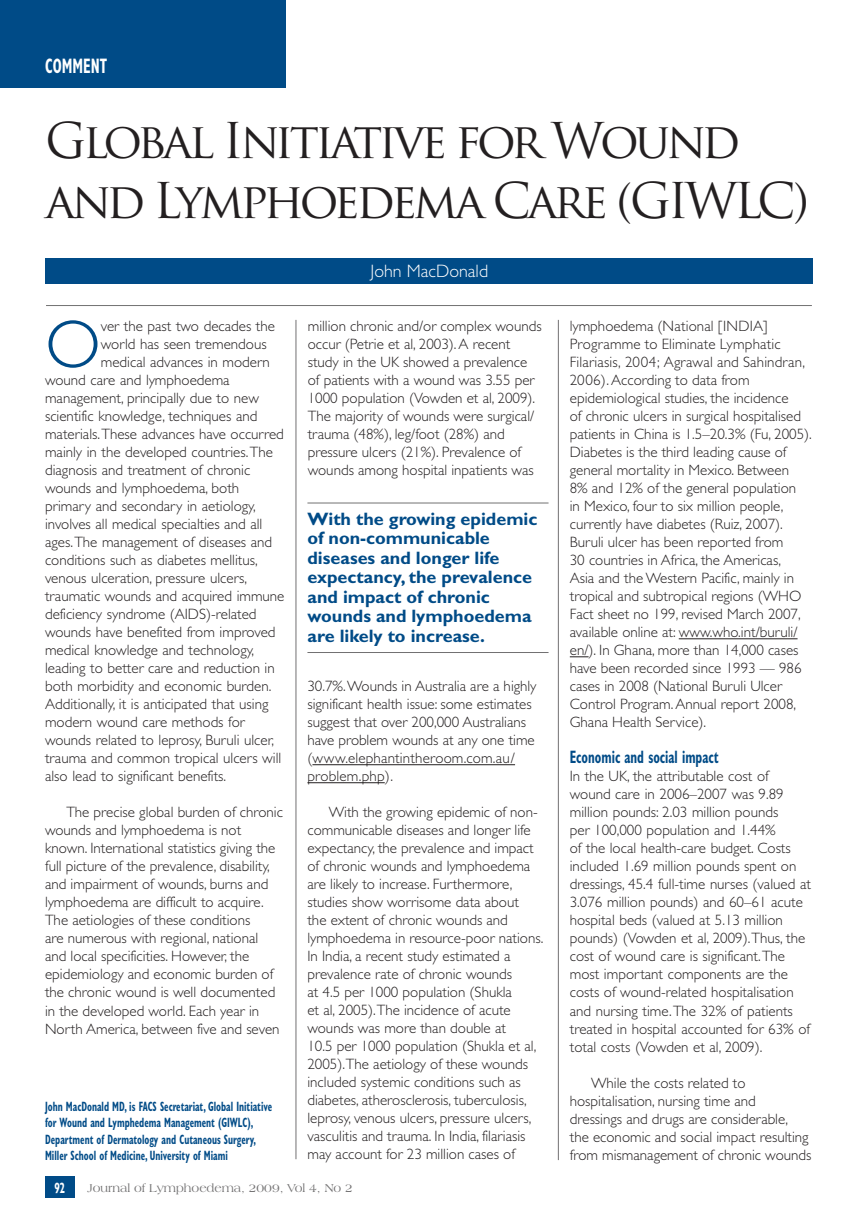
<style>
.page{position:relative;width:856px;height:1226px;background:#fff}
.page>*{position:absolute;margin:0;border:0;box-sizing:border-box;transform-origin:0 0}
.First_para{font:300 67.8px "Gill Sans";color:#004b87}
.t1{font:48px/60px "Trajan Pro";letter-spacing:-.08em;color:#231f20}
.t2{font:700 condensed 21px "Gill Sans";color:#fff;scale:.7 1}
.Text_quote{font:700 18px/19.5px "Gill Sans";color:#004b87}
.A-head{font:700 condensed 18px "Gill Sans";color:#004b87;scale:.7 1}
.t3{font:300 18px "Gill Sans";color:#fff}
.Body_text{font:300 15px/18px "Gill Sans";color:#231f20}
.First_para-2{font:300 15px/18px "Gill Sans";color:#231f20}
.t4{font:700 condensed 15px "Gill Sans";color:#fff;scale:.7 1}
.Author_details{font:700 condensed 13.5px/16.5px "Gill Sans";color:#004b87;scale:.7 1}
.t5{font:12px "Americana BT";color:#727172}
</style>
<div class="page">
<div style="left:45px;top:1176px;width:30px;height:21px;background:#004b87"></div>
<div style="left:46px;top:258px;width:767px;height:26px;background:#004b87"></div>
<hr style="left:46px;top:305px;width:765px;height:1px;background:#727172">
<hr style="left:558px;top:320px;width:1px;height:839px;background:#727172">
<hr style="left:296px;top:320px;width:1px;height:839px;background:#727172">
<hr style="left:678px;top:638px;width:119px;height:1px;background:#231f20">
<svg style="left:569px;top:656px;width:19px;height:1px"></svg>
<div style="left:0;top:0;width:286px;height:88px;background:#004b87"></div>
<hr style="left:307px;top:502px;width:241px;height:1px;background:#727172">
<hr style="left:307px;top:652px;width:241px;height:1px;background:#727172">
<hr style="left:312px;top:764px;width:203px;height:1px;background:#231f20">
<hr style="left:307px;top:782px;width:78px;height:1px;background:#231f20">
<p class="t2" style="left:45px;top:54px;width:90px">COMMENT</p>
<p class="t1" style="left:45px;top:110px;width:765px">Global Initiative for Wound and Lymphoedema Care (GIWLC)</p>
<p class="First_para" style="left:45px;top:306px;width:57px">O</p>
<p class="First_para-2" style="left:101px;top:317px;width:176px">ver the past two decades the</p>
<p class="First_para-2" style="left:101px;top:335px;width:167px">world has seen tremendous</p>
<p class="First_para-2" style="left:101px;top:353px;width:170px">medical advances in modern</p>
<p class="First_para-2" style="left:45px;top:371px;width:186px">wound care and lymphoedema</p>
<p class="First_para-2" style="left:45px;top:389px;width:215px">management, principally due to new</p>
<p class="First_para-2" style="left:45px;top:407px;width:214px">scientific knowledge, techniques and</p>
<p class="First_para-2" style="left:45px;top:425px;width:240px">materials. These advances have occurred</p>
<p class="First_para-2" style="left:45px;top:443px;width:229px">mainly in the developed countries. The</p>
<p class="First_para-2" style="left:45px;top:461px;width:207px">diagnosis and treatment of chronic</p>
<p class="First_para-2" style="left:45px;top:479px;width:196px">wounds and lymphoedema, both</p>
<p class="First_para-2" style="left:45px;top:497px;width:212px">primary and secondary in aetiology,</p>
<p class="First_para-2" style="left:45px;top:515px;width:219px">involves all medical specialties and all</p>
<p class="First_para-2" style="left:45px;top:533px;width:228px">ages. The management of diseases and</p>
<p class="First_para-2" style="left:45px;top:551px;width:214px">conditions such as diabetes mellitus,</p>
<p class="First_para-2" style="left:45px;top:569px;width:204px">venous ulceration, pressure ulcers,</p>
<p class="First_para-2" style="left:45px;top:587px;width:241px">traumatic wounds and acquired immune</p>
<p class="First_para-2" style="left:45px;top:605px;width:213px">deficiency syndrome (AIDS)-related</p>
<p class="First_para-2" style="left:45px;top:623px;width:232px">wounds have benefited from improved</p>
<p class="First_para-2" style="left:45px;top:641px;width:211px">medical knowledge and technology,</p>
<p class="First_para-2" style="left:45px;top:659px;width:231px">leading to better care and reduction in</p>
<p class="First_para-2" style="left:45px;top:677px;width:228px">both morbidity and economic burden.</p>
<p class="First_para-2" style="left:45px;top:695px;width:225px">Additionally, it is anticipated that using</p>
<p class="First_para-2" style="left:45px;top:713px;width:201px">modern wound care methods for</p>
<p class="First_para-2" style="left:45px;top:731px;width:230px">wounds related to leprosy, Buruli ulcer,</p>
<p class="First_para-2" style="left:45px;top:749px;width:238px">trauma and common tropical ulcers will</p>
<p class="First_para-2" style="left:45px;top:767px;width:183px">also lead to significant benefits.</p>
<p class="Body_text" style="left:45px;top:803px;width:239px;text-indent:21px">The precise global burden of chronic wounds and lymphoedema is not known. International statistics giving the full picture of the prevalence, disability, and impairment of wounds, burns and lymphoedema are difficult to acquire.<br>The aetiologies of these conditions<br>are numerous with regional, national and local specificities. However, the epidemiology and economic burden of the chronic wound is well documented in the developed world. Each year in North America, between five and seven</p>
<p class="Author_details" style="left:45px;top:1097px;width:326px">John MacDonald MD, is FACS Secretariat, Global Initiative for Wound and Lymphedema Management (GIWLC),</p>
<p class="Author_details" style="left:45px;top:1130px;width:303px">Department of Dermatology and Cutaneous Surgery,</p>
<p class="Author_details" style="left:45px;top:1147px;width:263px">Miller School of Medicine, University of Miami</p>
<p class="t3" style="left:370px;top:260px;width:119px">John MacDonald</p>
<p class="Body_text" style="left:308px;top:317px;width:235px">million chronic and/or complex wounds occur (Petrie et al, 2003). A recent study in the UK showed a prevalence of patients with a wound was 3.55 per 1000 population (Vowden et al, 2009).<br>The majority of wounds were surgical/ trauma (48%), leg/foot (28%) and pressure ulcers (21%). Prevalence of wounds among hospital inpatients was</p>
<p class="Text_quote" style="left:307px;top:508px;width:231px">With the growing epidemic of non-communicable diseases and longer life expectancy, the prevalence and impact of chronic wounds and lymphoedema are likely to increase.</p>
<p class="Body_text" style="left:307px;top:677px;width:230px">30.7%. Wounds in Australia are a highly significant health issue: some estimates suggest that over 200,000 Australians have problem wounds at any one time (www.elephantintheroom.com.au/ problem.php).</p>
<p class="Body_text" style="left:307px;top:803px;width:237px;text-indent:21px">With the growing epidemic of non&shy;communicable diseases and longer life expectancy, the prevalence and impact of chronic wounds and lymphoedema are likely to increase. Furthermore, studies show worrisome data about<br>the extent of chronic wounds and lymphoedema in resource-poor nations.<br>In India, a recent study estimated a prevalence rate of chronic wounds<br>at 4.5 per 1000 population (Shukla<br>et al, 2005).The incidence of acute wounds was more than double at<br>10.5 per 1000 population (Shukla et al, 2005).The aetiology of these wounds included systemic conditions such as diabetes, atherosclerosis, tuberculosis, leprosy, venous ulcers, pressure ulcers, vasculitis and trauma. In India, filariasis may account for 23 million cases of</p>
<p class="t4" style="left:54px;top:1178px;width:17px">92</p>
<p class="t5" style="left:88px;top:1180px;width:267px">Journal of Lymphoedema, 2009, Vol 4, No 2</p>
<p class="Body_text" style="left:569px;top:317px;width:243px">lymphoedema (National [INDIA] Programme to Eliminate Lymphatic Filariasis, 2004; Agrawal and Sahindran, 2006). According to data from epidemiological studies, the incidence<br>of chronic ulcers in surgical hospitalised patients in China is 1.5–20.3% (Fu, 2005).<br>Diabetes is the third leading cause of general mortality in Mexico. Between<br>8% and 12% of the general population<br>in Mexico, four to six million people, currently have diabetes (Ruiz, 2007).<br>Buruli ulcer has been reported from<br>30 countries in Africa, the Americas,<br>Asia and the Western Pacific, mainly in tropical and subtropical regions (WHO Fact sheet no 199, revised March 2007, available online at: www.who.int/buruli/ en/). In Ghana, more than 14,000 cases have been recorded since 1993 — 986 cases in 2008 (National Buruli Ulcer Control Program. Annual report 2008, Ghana Health Service).</p>
<p class="A-head" style="left:569px;top:746px;width:214px">Economic and social impact</p>
<p class="First_para-2" style="left:569px;top:767px;width:242px">In the UK, the attributable cost of wound care in 2006–2007 was 9.89 million pounds: 2.03 million pounds<br>per 100,000 population and 1.44%<br>of the local health-care budget. Costs included 1.69 million pounds spent on dressings, 45.4 full-time nurses (valued at 3.076 million pounds) and 60–61 acute hospital beds (valued at 5.13 million pounds) (Vowden et al, 2009). Thus, the cost of wound care is significant. The most important components are the costs of wound-related hospitalisation and nursing time. The 32% of patients treated in hospital accounted for 63% of total costs (Vowden et al, 2009).</p>
<p class="Body_text" style="left:569px;top:1073px;width:243px;text-indent:21px">While the costs related to hospitalisation, nursing time and dressings and drugs are considerable,<br>the economic and social impact resulting from mismanagement of chronic wounds</p>
</div>
